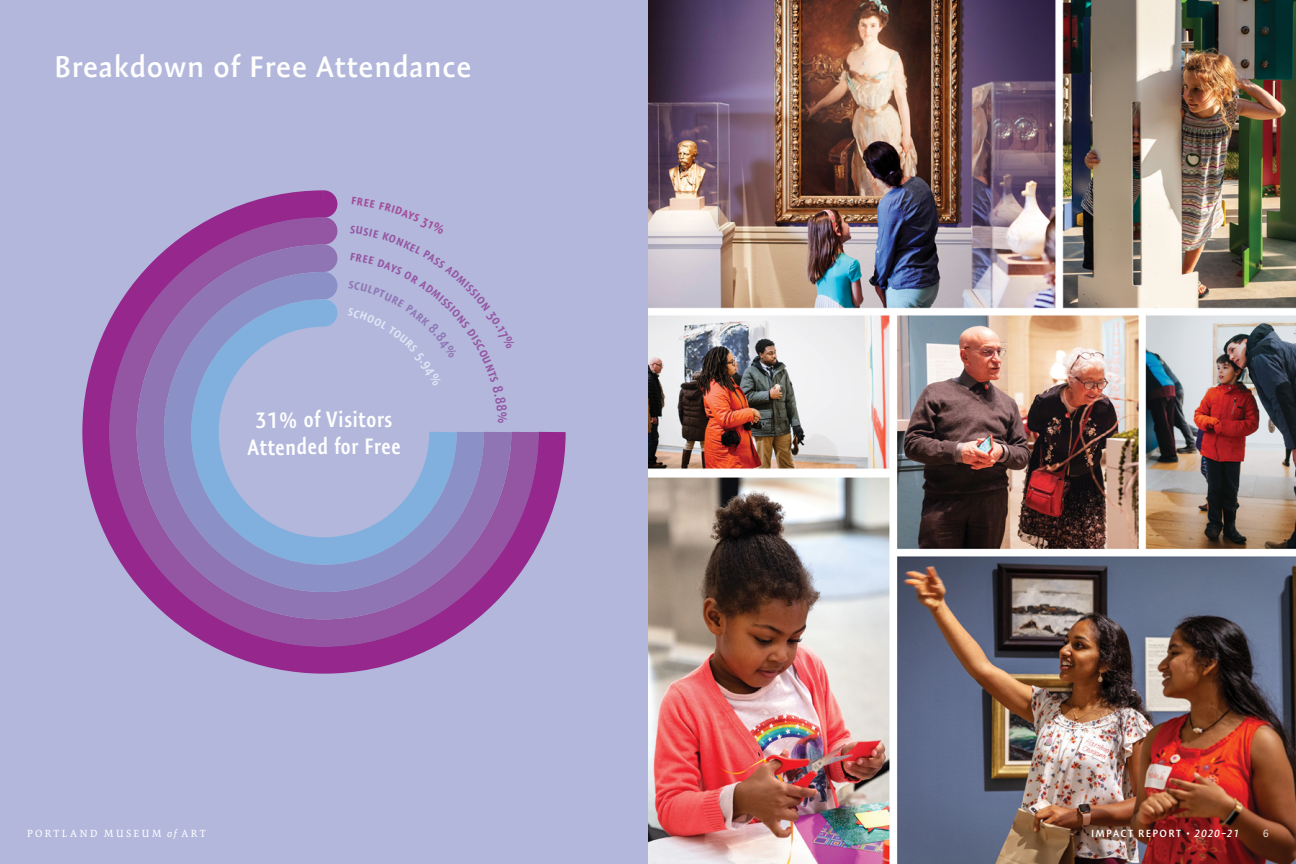
<style>
.page{position:relative;width:1296px;height:864px;background:#fff}
.page>*{position:absolute;margin:0;border:0;box-sizing:border-box;transform-origin:0 0}
.Body_Text{font:600 30px "Expo Sans Pro";letter-spacing:.03em;color:#fff}
.Body_Text-2{font:600 condensed 22.5px/27.2px "Expo Sans Pro";letter-spacing:.02em;color:#fff;text-align:center}
.t1{font:600 10.5px "Expo Sans Pro";letter-spacing:.13em;color:#fff}
.t2{font:10.5px "Expo Serif Pro";letter-spacing:.23em;color:#fff}
.t3{font:300 10.5px "Expo Sans Pro";color:#fff}
.s1{font-family:"Expo Sans Pro";font-style:italic}
.s2{font-style:italic}
</style>
<div class="page">
<img style="left:648px;top:0;width:648px;height:864px">
<div style="left:0;top:0;width:648px;height:864px;background:#b3b7db"></div>
<svg style="left:82px;top:190px;width:484px;height:484px"></svg>
<svg style="left:96px;top:204px;width:456px;height:456px"></svg>
<svg style="left:123px;top:231px;width:402px;height:402px"></svg>
<svg style="left:150px;top:258px;width:348px;height:348px;background:#9169ae"></svg>
<svg style="left:178px;top:286px;width:292px;height:292px"></svg>
<svg style="left:324px;top:190px;width:13px;height:137px"></svg>
<svg style="left:348px;top:197px;width:167px;height:226px"></svg>
<p class="Body_Text" style="left:54px;top:49px;width:419px">Breakdown of Free Attendance</p>
<p class="Body_Text-2" style="left:248px;top:406px;width:155px">31% of Visitors<br>Attended for Free</p>
<p class="t2" style="left:27px;top:827px;width:180px">PORTLAND MUSEUM <span class="s1">of</span> ART</p>
<p class="t1" style="left:1091px;top:827px;width:150px">IMPACT REPORT • <span class="s2">2020–21</span></p>
<p class="t3" style="left:1263px;top:827px;width:7px">6</p>
</div>
